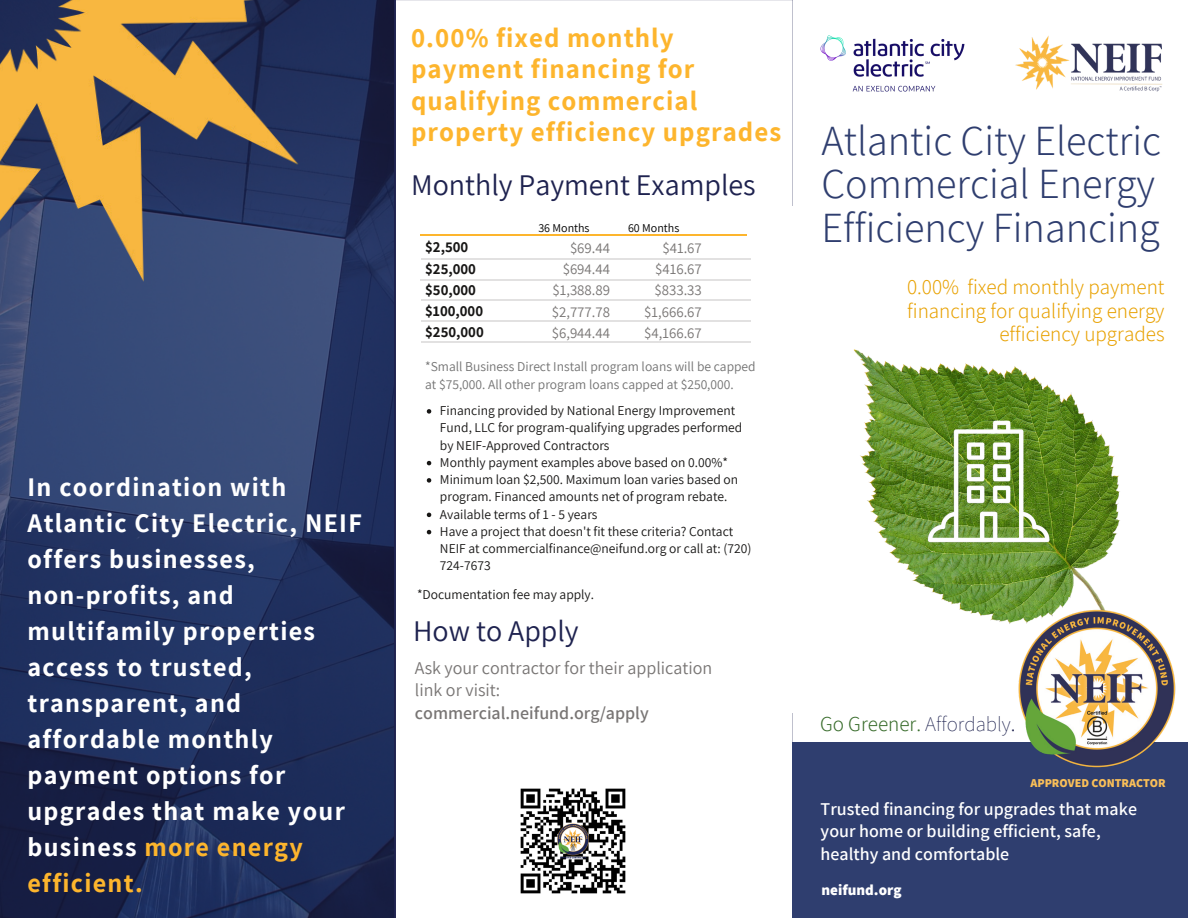
<style>
.page{position:relative;width:1188px;height:918px;background:#fff}
.page>*{position:absolute;margin:0;border:0;box-sizing:border-box;transform-origin:0 0}
.t1{font:300 42px "Assistant";color:#2f3e6f}
.t2{font:30px "Assistant";color:#1e224f}
.t3{font:700 27px/31.5px "Assistant";letter-spacing:.04em;color:#fdb52d}
.t4{font:700 26.25px/36px "Assistant";letter-spacing:.05em;color:#fff}
.t5{font:700 26.25px "Assistant";letter-spacing:.05em;color:#fdb52d}
.t6{font:300 21px/23.7px "Assistant";color:#e8a100;text-align:right}
.t7{font:300 21px "Assistant";color:#376b2a}
.t8{font:600 18px/22.5px "Assistant";color:#fff}
.t9{font:18px/22.5px "Assistant";color:#787574}
.t10{font:800 15px "Assistant";color:#fff}
.t11{font:14.85px/21.3px "Assistant";color:#787574;text-align:right}
.t12{font:700 14.85px/21.1px "Assistant";color:#171615}
.t13{font:13.5px/17.2px "Assistant";color:#171615}
.t14{font:13.5px/18px "Assistant";color:#737373}
.t15{font:800 12px "Assistant";color:#fabf58}
.t16{font:12px "Assistant";color:#000}
.s1{color:#fdb52d}
.s2{font-weight:600}
.s3{font-weight:200;color:#1e224f}
.s4{color:#1e224f}
</style>
<div class="page">
<img style="left:853px;top:349px;width:267px;height:275px">
<img style="left:1015px;top:35px;width:147px;height:57px">
<img style="left:0;top:303px;width:393px;height:615px">
<img style="left:0;top:0;width:406px;height:303px">
<hr style="left:421px;top:235px;width:325px;height:1px;background:#fdb52d">
<hr style="left:421px;top:259px;width:336px;height:1px;background:#e2e1e1">
<hr style="left:420px;top:279px;width:338px;height:1px;background:#e2e1e1">
<hr style="left:421px;top:300px;width:336px;height:1px;background:#e2e1e1">
<hr style="left:421px;top:321px;width:336px;height:1px;background:#e2e1e1">
<hr style="left:421px;top:342px;width:336px;height:1px;background:#e2e1e1">
<div style="left:752px;top:207px;width:40px;height:505px;background:#fff"></div>
<img style="left:520px;top:788px;width:106px;height:106px">
<img style="left:821px;top:36px;width:144px;height:56px">
<div style="left:792px;top:743px;width:396px;height:175px;background:#2f3e6f"></div>
<img style="left:1013px;top:606px;width:167px;height:162px">
<svg style="left:427px;top:409px;width:4px;height:5px"></svg>
<svg style="left:427px;top:461px;width:4px;height:4px"></svg>
<svg style="left:427px;top:478px;width:4px;height:5px"></svg>
<svg style="left:427px;top:513px;width:4px;height:4px"></svg>
<svg style="left:427px;top:530px;width:4px;height:4px"></svg>
<p class="t4" style="left:28px;top:469px;width:336px">In coordination with<br>Atlantic City Electric, NEIF offers businesses,</p>
<p class="t4" style="left:28px;top:577px;width:319px">non-profits, and multifamily properties access to trusted, transparent, and affordable monthly payment options for upgrades that make your business <span class="s1">more energy</span></p>
<p class="t5" style="left:28px;top:866px;width:117px">efficient.</p>
<p class="t3" style="left:411px;top:21px;width:372px">0.00% fixed monthly payment financing for qualifying commercial property efficiency upgrades</p>
<p class="t2" style="left:411px;top:164px;width:346px">Monthly Payment Examples</p>
<p class="t16" style="left:538px;top:219px;width:53px">36 Months</p>
<p class="t16" style="left:628px;top:219px;width:53px">60 Months</p>
<p class="t11" style="left:655px;top:236px;width:48px;text-align:center">$41.67 $416.67</p>
<p class="t11" style="left:655px;top:279px;width:49px">$833.33</p>
<p class="t11" style="left:644px;top:301px;width:59px">$1,666.67</p>
<p class="t11" style="left:644px;top:322px;width:59px">$4,166.67</p>
<p class="t14" style="left:425px;top:357px;width:332px">*Small Business Direct Install program loans will be capped at $75,000. All other program loans capped at $250,000.</p>
<p class="t12" style="left:425px;top:236px;width:45px">$2,500</p>
<p class="t11" style="left:552px;top:236px;width:59px">$69.44 $694.44 $1,388.89</p>
<p class="t11" style="left:552px;top:301px;width:60px">$2,777.78</p>
<p class="t11" style="left:552px;top:322px;width:60px">$6,944.44</p>
<p class="t12" style="left:425px;top:258px;width:52px">$25,000 $50,000</p>
<p class="t12" style="left:425px;top:300px;width:59px">$100,000</p>
<p class="t12" style="left:425px;top:321px;width:60px">$250,000</p>
<p class="t13" style="left:440px;top:402px;width:304px">Financing provided by National Energy Improvement<br>Fund, LLC for program-qualifying upgrades performed by NEIF-Approved Contractors</p>
<p class="t13" style="left:440px;top:453px;width:290px">Monthly payment examples above based on 0.00%*</p>
<p class="t13" style="left:440px;top:471px;width:300px">Minimum loan $2,500. Maximum loan varies based on program. Financed amounts net of program rebate.</p>
<p class="t13" style="left:440px;top:505px;width:159px">Available terms of 1 - 5 years</p>
<p class="t13" style="left:440px;top:522px;width:313px">Have a project that doesn't fit these criteria? Contact<br>NEIF at commercialfinance@neifund.org or call at: (720)<br>724-7673</p>
<p class="t13" style="left:417px;top:585px;width:179px">*Documentation fee may apply.</p>
<p class="t2" style="left:413px;top:611px;width:167px">How to Apply</p>
<p class="t9" style="left:415px;top:656px;width:299px">Ask your contractor for their application link or visit: <span class="s2">commercial.neifund.org/apply</span></p>
<p class="t1" style="left:821px;top:112px;width:341px">Atlantic City Electric</p>
<p class="t1" style="left:821px;top:156px;width:335px">Commercial Energy</p>
<p class="t1" style="left:821px;top:199px;width:340px">Efficiency Financing</p>
<p class="t6" style="left:907px;top:274px;width:259px">0.00% fixed monthly payment financing for qualifying energy efficiency upgrades</p>
<p class="t7" style="left:820px;top:710px;width:197px">Go Greener. <span class="s3">Affordably</span><span class="s4">.</span></p>
<p class="t15" style="left:1030px;top:775px;width:137px">APPROVED CONTRACTOR</p>
<p class="t8" style="left:821px;top:797px;width:318px">Trusted financing for upgrades that make your home or building efficient, safe, healthy and comfortable</p>
<p class="t10" style="left:821px;top:879px;width:82px">neifund.org</p>
</div>
